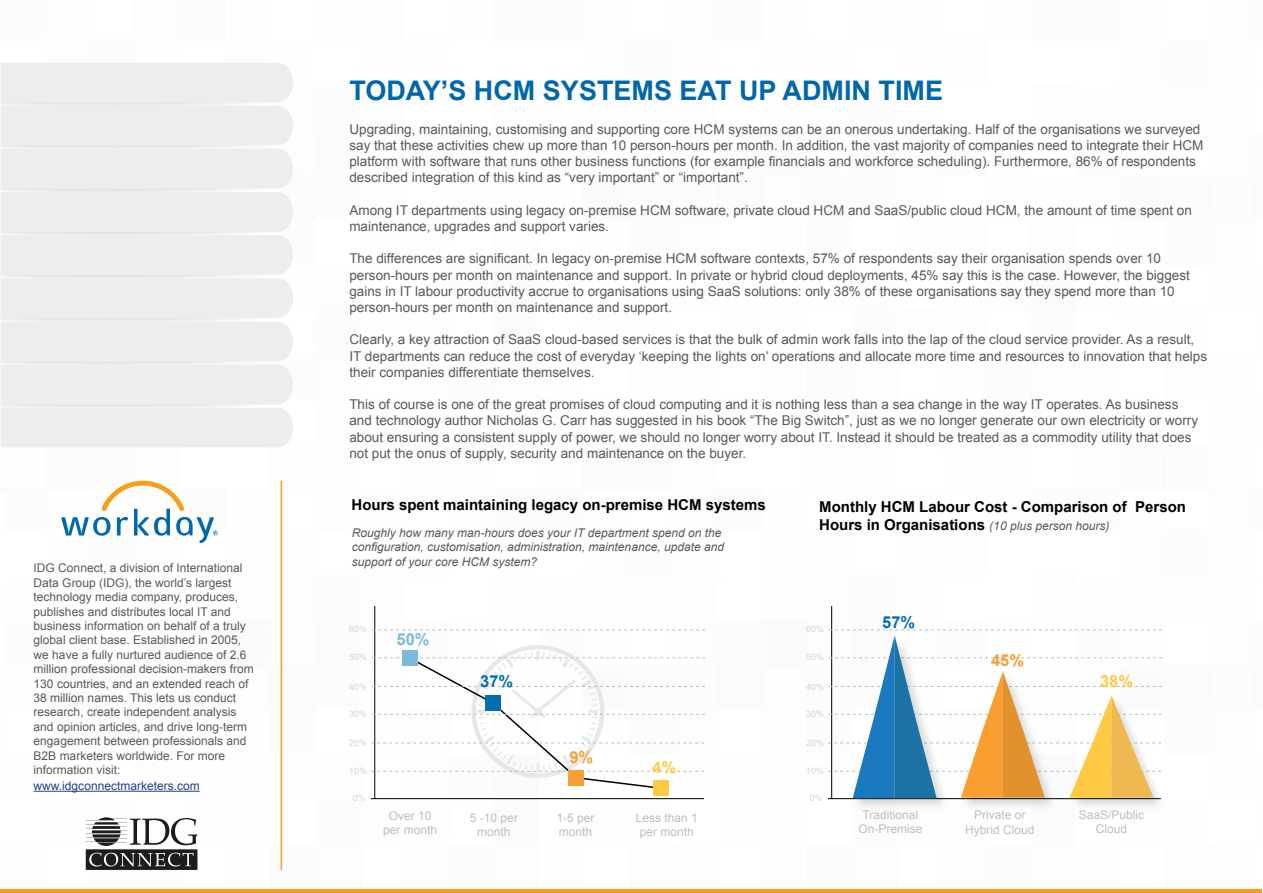
<style>
.page{position:relative;width:1263px;height:893px;background:#fff}
.page>*{position:absolute;margin:0;border:0;box-sizing:border-box;transform-origin:0 0}
.t1{font:700 27px "Arial";color:#0067ab}
.t2{font:700 16.5px "Arial";color:#036eb0}
.t3{font:700 16.5px "Arial";color:#f99f31}
.t4{font:700 16.5px "Arial";color:#ffca43}
.t5{font:700 16.5px "Arial";color:#7bbad8}
.t6{font:700 15px/18px "Arial";color:#000}
.t7{font:13.5px/16.2px "Arial";color:#58595b}
.t8{font:12px/14.4px "Arial";color:#58595b}
.t9{font:italic 12px/14.4px "Arial";color:#58595b}
.t10{font:12px/14.4px "Arial";color:#bcbec0;text-align:center}
.t11{font:12px "Arial";color:#25408f}
.t12{font:8.85px "Arial";color:#d3d5d6}
.s1{font-weight:400;font-style:italic;font-size:12px;color:#58595b}
</style>
<div class="page">
<svg style="left:86px;top:817px;width:111px;height:53px"></svg>
<svg style="left:61px;top:481px;width:157px;height:62px"></svg>
<hr style="left:281px;top:481px;width:1px;height:389px;background:#f6a01a">
<hr style="left:34px;top:791px;width:166px;height:1px;background:#25408f">
<hr style="left:0;top:889px;width:1262px;height:4px;background:#f6a01a">
<div style="left:0;top:63px;width:293px;height:384px;background:#ededed"></div>
<hr style="left:374px;top:606px;width:1px;height:193px;background:#000">
<hr style="left:371px;top:798px;width:333px;height:1px;background:#000">
<svg style="left:371px;top:645px;width:334px;height:145px"></svg>
<svg style="left:372px;top:629px;width:333px;height:1px"></svg>
<div style="left:402px;top:651px;width:16px;height:15px;background:#7bbad8"></div>
<div style="left:485px;top:695px;width:15px;height:15px;background:#036eb0"></div>
<div style="left:569px;top:770px;width:15px;height:15px;background:#f99f31"></div>
<div style="left:654px;top:781px;width:15px;height:15px;background:#ffca43"></div>
<hr style="left:831px;top:606px;width:1px;height:193px;background:#000">
<hr style="left:828px;top:798px;width:333px;height:1px;background:#000">
<div style="left:851px;top:635px;width:99px;height:177px;background:#000;opacity:.15"></div>
<div style="left:959px;top:671px;width:99px;height:141px;background:#000;opacity:.15"></div>
<div style="left:1068px;top:695px;width:99px;height:117px;background:#000;opacity:.15"></div>
<svg style="left:828px;top:629px;width:334px;height:169px"></svg>
<p class="t8" style="left:34px;top:561px;width:222px">IDG Connect, a division of International Data Group (IDG), the world’s largest technology media company, produces, publishes and distributes local IT and business information on behalf of a truly global client base. Established in 2005, we have a fully nurtured audience of 2.6 million professional decision-makers from 130 countries, and an extended reach of 38 million names. This lets us conduct research, create independent analysis and opinion articles, and drive long-term engagement between professionals and B2B marketers worldwide. For more information visit:</p>
<p class="t11" style="left:34px;top:778px;width:168px">www.idgconnectmarketers.com</p>
<h1 class="t1" style="left:349px;top:72px;width:595px">TODAY’S HCM SYSTEMS EAT UP ADMIN TIME</h1>
<p class="t7" style="left:349px;top:121px;width:855px">Upgrading, maintaining, customising and supporting core HCM systems can be an onerous undertaking. Half of the organisations we surveyed say that these activities chew up more than 10 person-hours per month. In addition, the vast majority of companies need to integrate their HCM platform with software that runs other business functions (for example financials and workforce scheduling). Furthermore, 86% of respondents described integration of this kind as “very important” or “important”.</p>
<p class="t7" style="left:349px;top:202px;width:844px">Among IT departments using legacy on-premise HCM software, private cloud HCM and SaaS/public cloud HCM, the amount of time spent on maintenance, upgrades and support varies.</p>
<p class="t7" style="left:349px;top:251px;width:842px">The differences are significant. In legacy on-premise HCM software contexts, 57% of respondents say their organisation spends over 10 person-hours per month on maintenance and support. In private or hybrid cloud deployments, 45% say this is the case. However, the biggest gains in IT labour productivity accrue to organisations using SaaS solutions: only 38% of these organisations say they spend more than 10 person-hours per month on maintenance and support.</p>
<p class="t7" style="left:349px;top:332px;width:859px">Clearly, a key attraction of SaaS cloud-based services is that the bulk of admin work falls into the lap of the cloud service provider. As a result,<br>IT departments can reduce the cost of everyday ‘keeping the lights on’ operations and allocate more time and resources to innovation that helps their companies differentiate themselves.</p>
<p class="t7" style="left:349px;top:396px;width:850px">This of course is one of the great promises of cloud computing and it is nothing less than a sea change in the way IT operates. As business and technology author Nicholas G. Carr has suggested in his book “The Big Switch”, just as we no longer generate our own electricity or worry about ensuring a consistent supply of power, we should no longer worry about IT. Instead it should be treated as a commodity utility that does not put the onus of supply, security and maintenance on the buyer.</p>
<p class="t6" style="left:351px;top:496px;width:416px">Hours spent maintaining legacy on-premise HCM systems</p>
<p class="t6" style="left:819px;top:498px;width:368px">Monthly HCM Labour Cost - Comparison of Person<br>Hours in Organisations <span class="s1">(10 plus person hours)</span></p>
<p class="t9" style="left:352px;top:526px;width:374px">Roughly how many man-hours does your IT department spend on the configuration, customisation, administration, maintenance, update and support of your core HCM system?</p>
<p class="t12" style="left:349px;top:623px;width:19px">60%</p>
<p class="t5" style="left:397px;top:628px;width:35px">50%</p>
<p class="t12" style="left:806px;top:623px;width:19px">60%</p>
<p class="t2" style="left:882px;top:611px;width:35px">57%</p>
<p class="t12" style="left:349px;top:652px;width:19px">50%</p>
<p class="t12" style="left:806px;top:652px;width:19px">50%</p>
<p class="t3" style="left:991px;top:649px;width:35px">45%</p>
<p class="t12" style="left:349px;top:681px;width:19px">40%</p>
<p class="t2" style="left:480px;top:671px;width:35px">37%</p>
<p class="t12" style="left:806px;top:681px;width:19px">40%</p>
<p class="t4" style="left:1100px;top:671px;width:35px">38%</p>
<p class="t12" style="left:349px;top:708px;width:19px">30%</p>
<p class="t12" style="left:806px;top:708px;width:19px">30%</p>
<p class="t12" style="left:349px;top:737px;width:19px">20%</p>
<p class="t12" style="left:806px;top:737px;width:19px">20%</p>
<p class="t12" style="left:349px;top:765px;width:19px">10%</p>
<p class="t3" style="left:569px;top:746px;width:25px">9%</p>
<p class="t4" style="left:652px;top:756px;width:25px">4%</p>
<p class="t12" style="left:806px;top:765px;width:19px">10%</p>
<p class="t12" style="left:353px;top:792px;width:14px">0%</p>
<p class="t12" style="left:810px;top:792px;width:14px">0%</p>
<p class="t10" style="left:383px;top:809px;width:56px">Over 10 per month</p>
<p class="t10" style="left:470px;top:811px;width:50px">5 -10 per month</p>
<p class="t10" style="left:556px;top:811px;width:40px;text-align:left">1-5 per month</p>
<p class="t10" style="left:636px;top:811px;width:64px">Less than 1 per month</p>
<p class="t10" style="left:858px;top:808px;width:66px">Traditional<br>On-Premise</p>
<p class="t10" style="left:965px;top:808px;width:71px">Private or<br>Hybrid Cloud</p>
<p class="t10" style="left:1079px;top:808px;width:67px">SaaS/Public<br>Cloud</p>
</div>
